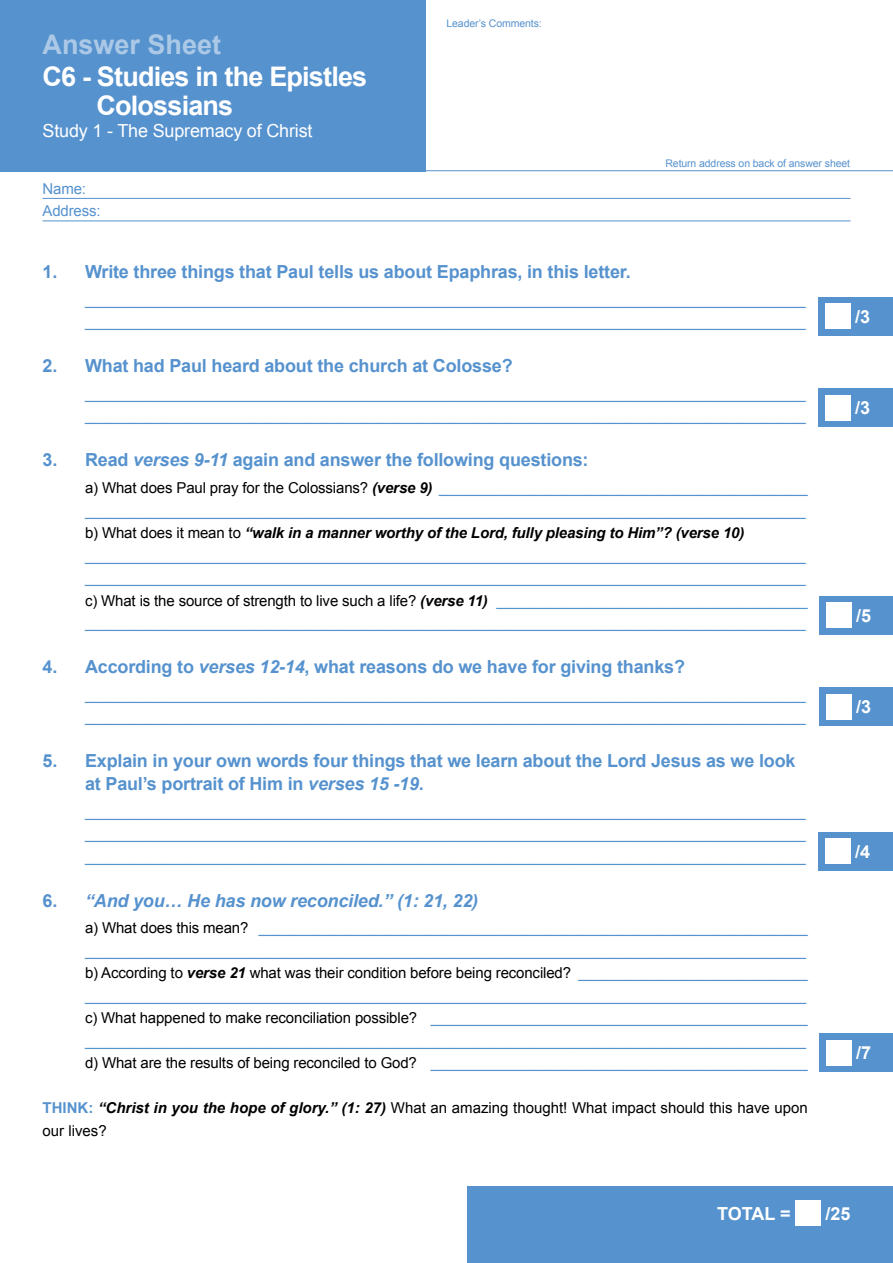
<style>
.page{position:relative;width:893px;height:1263px;background:#fff}
.page>*{position:absolute;margin:0;border:0;box-sizing:border-box;transform-origin:0 0}
.t1{font:700 27px/29.4px "Arial";letter-spacing:-.03em;color:#fff}
.t2{font:700 27px "Arial";color:#abc9e6}
.t3{font:700 18px/22.5px "Arial";letter-spacing:-.01em;color:#5692ce}
.t4{font:italic 700 18px "Arial";letter-spacing:-.01em;color:#5692ce}
.t5{font:18px "Arial";letter-spacing:-.01em;color:#fff}
.t6{font:700 18px "Arial";color:#fff}
.t7{font:15px/22.5px "Arial";letter-spacing:-.01em;color:#5692ce}
.t8{font:15px/22.5px "Arial";color:#000}
.t9{font:10.5px "Arial";letter-spacing:-.01em;color:#5692ce}
.s1{font-style:italic}
.s2{color:#000}
.s3{font-weight:700;font-style:italic;color:#000}
.s4{font-style:normal}
.s5{font-weight:700;color:#5692ce}
.s6{font-weight:700;font-style:italic}
</style>
<div class="page">
<div style="left:0;top:0;width:425px;height:171px;background:#5692ce"></div>
<div style="left:468px;top:1186px;width:425px;height:77px;background:#5692ce"></div>
<div style="left:796px;top:1200px;width:25px;height:26px;background:#fff"></div>
<div style="left:819px;top:297px;width:74px;height:39px;background:#5692ce"></div>
<div style="left:825px;top:304px;width:26px;height:25px;background:#fff"></div>
<hr style="left:43px;top:198px;width:807px;height:1px;background:#5692ce">
<hr style="left:43px;top:221px;width:807px;height:1px;background:#5692ce">
<hr style="left:425px;top:170px;width:468px;height:1px;background:#5692ce">
<div style="left:819px;top:388px;width:74px;height:39px;background:#5692ce"></div>
<div style="left:825px;top:395px;width:26px;height:25px;background:#fff"></div>
<div style="left:820px;top:596px;width:73px;height:39px;background:#5692ce"></div>
<div style="left:826px;top:603px;width:26px;height:25px;background:#fff"></div>
<div style="left:819px;top:832px;width:74px;height:39px;background:#5692ce"></div>
<div style="left:825px;top:839px;width:26px;height:25px;background:#fff"></div>
<div style="left:820px;top:1033px;width:73px;height:39px;background:#5692ce"></div>
<div style="left:826px;top:1040px;width:26px;height:25px;background:#fff"></div>
<div style="left:820px;top:687px;width:73px;height:39px;background:#5692ce"></div>
<div style="left:826px;top:694px;width:26px;height:25px;background:#fff"></div>
<h1 class="t2" style="left:43px;top:26px;width:180px">Answer Sheet</h1>
<h1 class="t1" style="left:97px;top:63px;width:272px;text-indent:-54px">C6 - Studies in the Epistles<br>Colossians</h1>
<p class="t5" style="left:43px;top:119px;width:272px">Study 1 - The Supremacy of Christ</p>
<p class="t7" style="left:43px;top:177px;width:60px">Name:<br>Address:</p>
<p class="t9" style="left:446px;top:17px;width:97px">Leader’s Comments:</p>
<p class="t9" style="left:665px;top:156px;width:186px">Return address on back of answer sheet</p>
<p class="t3" style="left:43px;top:261px;width:590px">1. Write three things that Paul tells us about Epaphras, in this letter.</p>
<p class="t7" style="left:85px;top:288px;width:722px">________________________________________________________________________________________ ________________________________________________________________________________________</p>
<p class="t3" style="left:43px;top:355px;width:472px">2. What had Paul heard about the church at Colosse?</p>
<p class="t7" style="left:85px;top:382px;width:722px">________________________________________________________________________________________ ________________________________________________________________________________________</p>
<p class="t3" style="left:43px;top:449px;width:548px">3. Read <span class="s1">verses 9-11</span> again and answer the following questions:</p>
<p class="t7" style="left:85px;top:477px;width:724px"><span class="s2">a) What does Paul pray for the Colossians?</span> <span class="s3">(verse 9)</span> _____________________________________________ ________________________________________________________________________________________ <span class="s2">b) What does it mean to</span> <span class="s3">“walk in a manner worthy of the Lord, fully pleasing to Him”? (verse 10) </span>________________________________________________________________________________________ ________________________________________________________________________________________ <span class="s2">c) What is the source of strength to live such a life?</span> <span class="s3">(verse 11)</span> ______________________________________ ________________________________________________________________________________________</p>
<p class="t3" style="left:43px;top:656px;width:644px">4. According to <span class="s1">verses 12-14</span>, what reasons do we have for giving thanks?</p>
<p class="t7" style="left:85px;top:683px;width:722px">________________________________________________________________________________________ ________________________________________________________________________________________</p>
<p class="t3" style="left:85px;top:750px;width:712px;text-indent:-43px">5. Explain in your own words four things that we learn about the Lord Jesus as we look at Paul’s portrait of Him in <span class="s1">verses 15 -19</span>.</p>
<p class="t7" style="left:85px;top:800px;width:722px;text-align:justify">________________________________________________________________________________________ ________________________________________________________________________________________ ________________________________________________________________________________________</p>
<p class="t4" style="left:43px;top:889px;width:437px"><span class="s4">6.</span> “And you… He has now reconciled.” (1: 21, 22)</p>
<p class="t7" style="left:85px;top:917px;width:724px"><span class="s2">a) What does this mean?</span> ___________________________________________________________________ ________________________________________________________________________________________ <span class="s2">b) According to</span> <span class="s3">verse 21</span> <span class="s2">what was their condition before being reconciled?</span> ____________________________ ________________________________________________________________________________________ <span class="s2">c) What happened to make reconciliation possible?</span> ______________________________________________ ________________________________________________________________________________________ <span class="s2">d) What are the results of being reconciled to God?</span> ______________________________________________</p>
<p class="t8" style="left:43px;top:1097px;width:767px"><span class="s5">THINK:</span> <span class="s6">“Christ in you the hope of glory.” (1: 27)</span> What an amazing thought! What impact should this have upon our lives?</p>
<p class="t6" style="left:855px;top:305px;width:17px">/3</p>
<p class="t6" style="left:855px;top:396px;width:17px">/3</p>
<p class="t6" style="left:856px;top:604px;width:17px">/5</p>
<p class="t6" style="left:856px;top:695px;width:17px">/3</p>
<p class="t6" style="left:855px;top:840px;width:17px">/4</p>
<p class="t6" style="left:856px;top:1041px;width:17px">/7</p>
<p class="t6" style="left:717px;top:1202px;width:75px">TOTAL =</p>
<p class="t6" style="left:825px;top:1202px;width:27px">/25</p>
</div>
